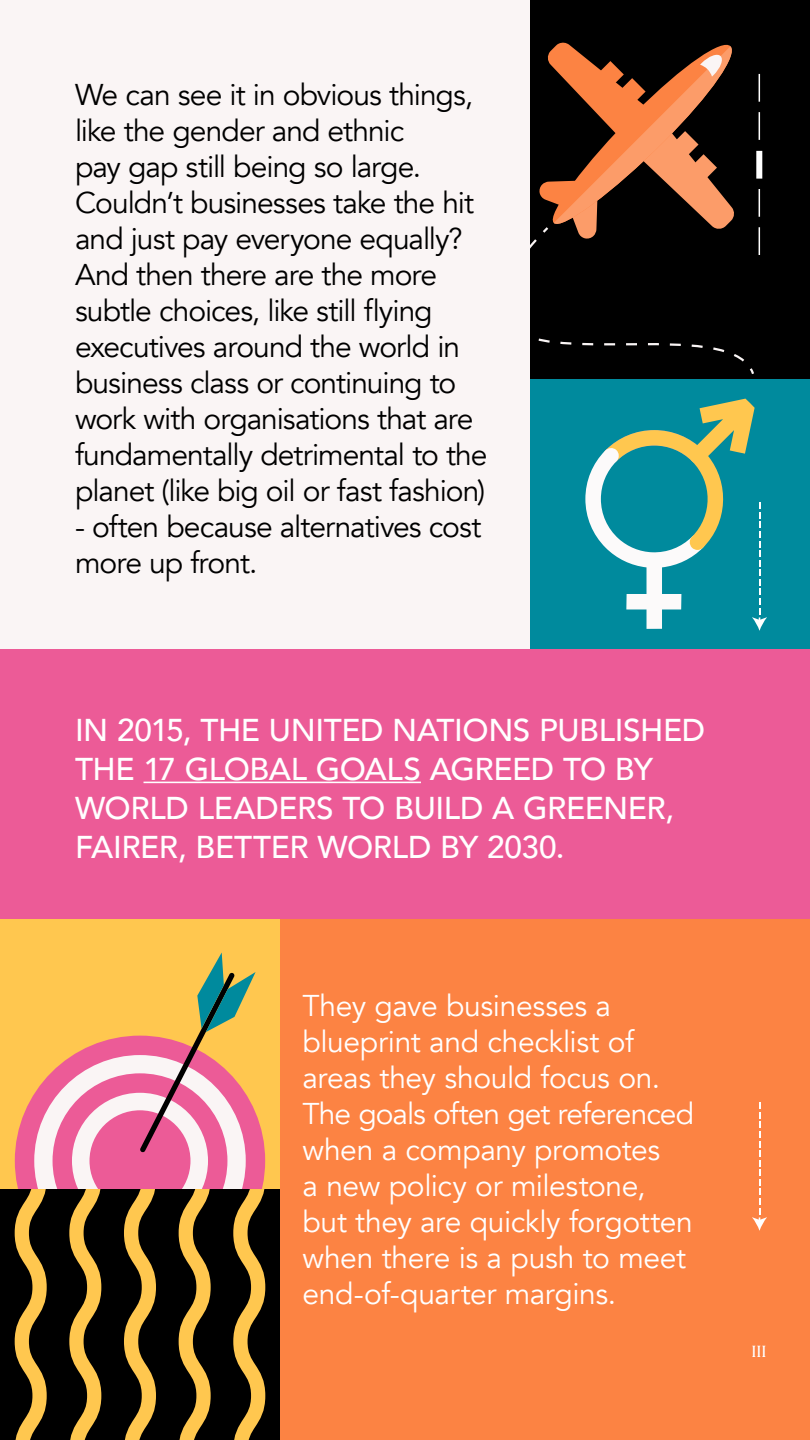
<style>
.page{position:relative;width:810px;height:1440px;background:#fff}
.page>*{position:absolute;margin:0;border:0;box-sizing:border-box;transform-origin:0 0}
.t1{font:500 31.5px/39px "Avenir";letter-spacing:-.015em;color:#fff}
.t2{font:30px/36px "Avenir";letter-spacing:-.03em;color:#000}
.t3{font:30px/36px "Avenir";letter-spacing:-.015em;color:#fff}
.t4{font:18.75px "Grifo M";color:#fff}
</style>
<div class="page">
<div style="left:0;top:0;width:810px;height:682px;background:#faf5f5"></div>
<div style="left:280px;top:919px;width:530px;height:521px;background:#fc8343"></div>
<div style="left:530px;top:379px;width:280px;height:270px;background:#008a9d"></div>
<div style="left:530px;top:0;width:280px;height:379px;background:#000"></div>
<div style="left:0;top:649px;width:810px;height:270px;background:#ec5b97"></div>
<svg style="left:585px;top:399px;width:182px;height:232px"></svg>
<svg style="left:752px;top:1102px;width:15px;height:129px"></svg>
<hr style="left:144px;top:782px;width:277px;height:1px;background:#fff">
<div style="left:0;top:1189px;width:280px;height:251px;background:#000"></div>
<svg style="left:14px;top:1189px;width:252px;height:251px"></svg>
<div style="left:0;top:919px;width:280px;height:270px;background:#ffc74f"></div>
<svg style="left:15px;top:952px;width:250px;height:237px"></svg>
<div style="left:756px;top:151px;width:6px;height:28px;background:#fff"></div>
<svg style="left:530px;top:42px;width:230px;height:332px"></svg>
<p class="t2" style="left:75px;top:77px;width:414px">We can see it in obvious things, like the gender and ethnic<br>pay gap still being so large.<br>Couldn’t businesses take the hit and just pay everyone equally?<br>And then there are the more subtle choices, like still flying executives around the world in business class or continuing to work with organisations that are fundamentally detrimental to the planet (like big oil or fast fashion)</p>
<p class="t2" style="left:75px;top:509px;width:408px">- often because alternatives cost more up front.</p>
<p class="t1" style="left:75px;top:709px;width:632px">IN 2015, THE UNITED NATIONS PUBLISHED<br>THE 17 GLOBAL GOALS AGREED TO BY<br>WORLD LEADERS TO BUILD A GREENER,<br>FAIRER, BETTER WORLD BY 2030.</p>
<p class="t3" style="left:302px;top:988px;width:393px">They gave businesses a blueprint and checklist of areas they should focus on.<br>The goals often get referenced when a company promotes<br>a new policy or milestone, but they are quickly forgotten when there is a push to meet end-of-quarter margins.</p>
<p class="t4" style="left:752px;top:1342px;width:16px">III</p>
</div>
